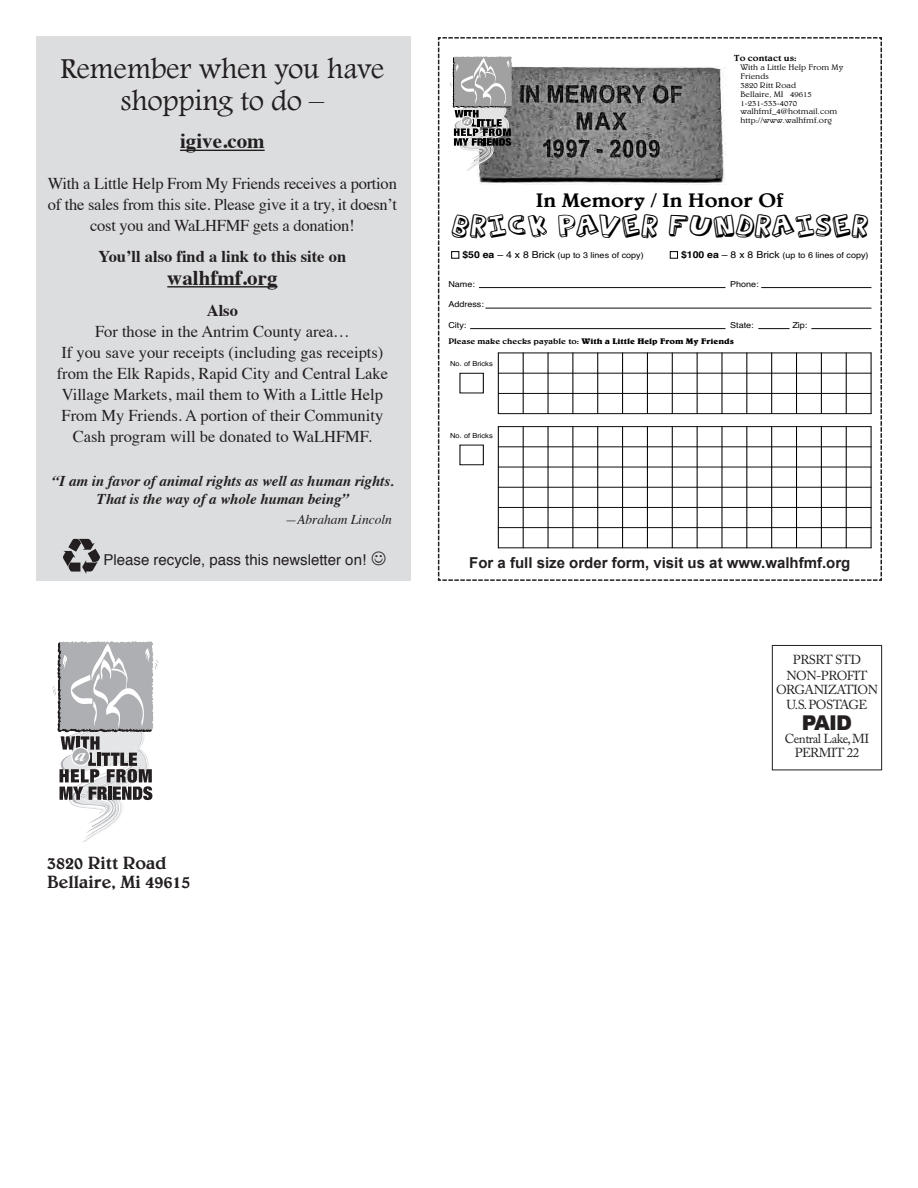
<style>
.page{position:relative;width:918px;height:1188px;background:#fff}
.page>*{position:absolute;margin:0;border:0;box-sizing:border-box;transform-origin:0 0}
.t1{font:30.15px "Action Jackson";color:#000;scale:1.1 1}
.t2{font:30px/31.5px "Footlight MT Light";color:#231f20;text-align:center}
.t3{font:700 21px "Times";color:#231f20}
.t4{font:900 20.4px "Arial";color:#231f20}
.t5{font:500 19.8px "Belwe";color:#000;scale:1.1 1}
.t6{font:500 18px/19.5px "Belwe";color:#231f20}
.t7{font:16.5px/21px "Times";color:#231f20;text-align:center}
.t8{font:700 16.5px "Times";color:#231f20}
.t9{font:italic 700 15px/18px "Times";letter-spacing:-.005em;color:#231f20;text-align:center}
.t10{font:700 15px "Arial";color:#231f20}
.t11{font:15px "Helvetica";color:#231f20}
.t12{font:italic 13.5px "Times";color:#231f20}
.t13{font:12.9px/15.1px "Adobe Caslon Pro";letter-spacing:-.04em;color:#231f20;text-align:center}
.t14{font:500 8.85px "Belwe";color:#000;scale:1.1 1}
.t15{font:300 8.25px/8.9px "Belwe";color:#000;scale:1.1 1}
.t16{font:8.25px "Helvetica";color:#000;scale:1.1 1}
.t17{font:700 8.25px "Belwe";color:#000;scale:1.1 1}
.t18{font:500 8.25px "Belwe";color:#000;scale:1.1 1}
.t19{font:6.9px "Helvetica";color:#000;scale:1.1 1}
.s1{color:#fff}
.s2{font-weight:700;font-size:9.6px}
.s3{font-size:9.6px}
.s4{font-weight:500}
</style>
<div class="page">
<svg style="left:52px;top:641px;width:106px;height:201px"></svg>
<div style="left:772px;top:645px;width:110px;height:125px;border:1px solid #231f20"></div>
<svg style="left:437px;top:37px;width:445px;height:544px"></svg>
<div style="left:446px;top:552px;width:427px;height:23px;background:#fff"></div>
<div style="left:36px;top:36px;width:375px;height:544px;background:#dcdddf"></div>
<hr style="left:180px;top:150px;width:85px;height:1px;background:#231f20">
<hr style="left:167px;top:286px;width:110px;height:2px;background:#231f20">
<svg style="left:63px;top:539px;width:37px;height:35px"></svg>
<h2 class="t2" style="left:61px;top:56px;width:325px">Remember when you have shopping to do –</h2>
<p class="t3" style="left:180px;top:132px;width:86px">igive.com</p>
<p class="t7" style="left:48px;top:174px;width:351px">With a Little Help From My Friends receives a portion of the sales from this site. Please give it a try, it doesn’t cost you and WaLHFMF gets a donation!</p>
<p class="t8" style="left:99px;top:250px;width:249px">You’ll also find a link to this site on</p>
<p class="t3" style="left:167px;top:269px;width:112px">walhfmf.org</p>
<p class="t8" style="left:207px;top:304px;width:33px">Also</p>
<p class="t7" style="left:57px;top:323px;width:333px">For those in the Antrim County area…<br>If you save your receipts (including gas receipts) from the Elk Rapids, Rapid City and Central Lake Village Markets, mail them to With a Little Help From My Friends. A portion of their Community Cash program will be donated to WaLHFMF.</p>
<p class="t9" style="left:52px;top:473px;width:343px">“I am in favor of animal rights as well as human rights.<br>That is the way of a whole human being”</p>
<p class="t12" style="left:285px;top:513px;width:108px">—Abraham Lincoln</p>
<p class="t11" style="left:104px;top:554px;width:264px">Please recycle, pass this newsletter on!</p>
<p class="t6" style="left:47px;top:854px;width:145px">3820 Ritt Road<br>Bellaire, Mi 49615</p>
<p class="t14" style="left:734px;top:55px;width:59px">To contact us:</p>
<p class="t15" style="left:740px;top:64px;width:95px">With a Little Help From My<br>Friends<br>3820 Ritt Road<br>Bellaire, MI 49615<br>1-231-533-4070 walhfmf_4@hotmail.com http://www.walhfmf.org</p>
<p class="t5" style="left:536px;top:193px;width:227px">In Memory / In Honor Of</p>
<h1 class="t1" style="left:451px;top:213px;width:382px">BRICK PAVER FUNDRAISER</h1>
<p class="t16" style="left:451px;top:251px;width:176px"><span class="s1">■</span> <span class="s2">$50 ea</span> <span class="s3">– 4 x 8 Brick</span> (up to 3 lines of copy)</p>
<p class="t16" style="left:670px;top:251px;width:182px"><span class="s1">■</span> <span class="s2">$100 ea</span> <span class="s3">– 8 x 8 Brick</span> (up to 6 lines of copy)</p>
<p class="t16" style="left:448px;top:279px;width:26px">Name:</p>
<p class="t16" style="left:730px;top:279px;width:27px">Phone:</p>
<p class="t16" style="left:448px;top:300px;width:34px">Address:</p>
<p class="t16" style="left:448px;top:320px;width:18px">City:</p>
<p class="t16" style="left:730px;top:320px;width:23px">State:</p>
<p class="t16" style="left:792px;top:320px;width:15px">Zip:</p>
<p class="t17" style="left:448px;top:339px;width:261px"><span class="s4">Please make checks payable to:</span> With a Little Help From My Friends</p>
<p class="t19" style="left:450px;top:360px;width:40px">No. of Bricks</p>
<p class="t19" style="left:450px;top:432px;width:40px">No. of Bricks</p>
<p class="t18" style="left:554px;top:556px;width:195px">— Additional Layout Grids on Back of This Form —</p>
<p class="t10" style="left:469px;top:554px;width:383px">For a full size order form, visit us at www.walhfmf.org</p>
<p class="t13" style="left:776px;top:654px;width:104px">PRSRT STD<br>NON-PROFIT<br>ORGANIZATION<br>U.S. POSTAGE</p>
<p class="t4" style="left:802px;top:707px;width:52px">paid</p>
<p class="t13" style="left:785px;top:732px;width:86px">Central Lake, MI<br>PERMIT 22</p>
</div>
